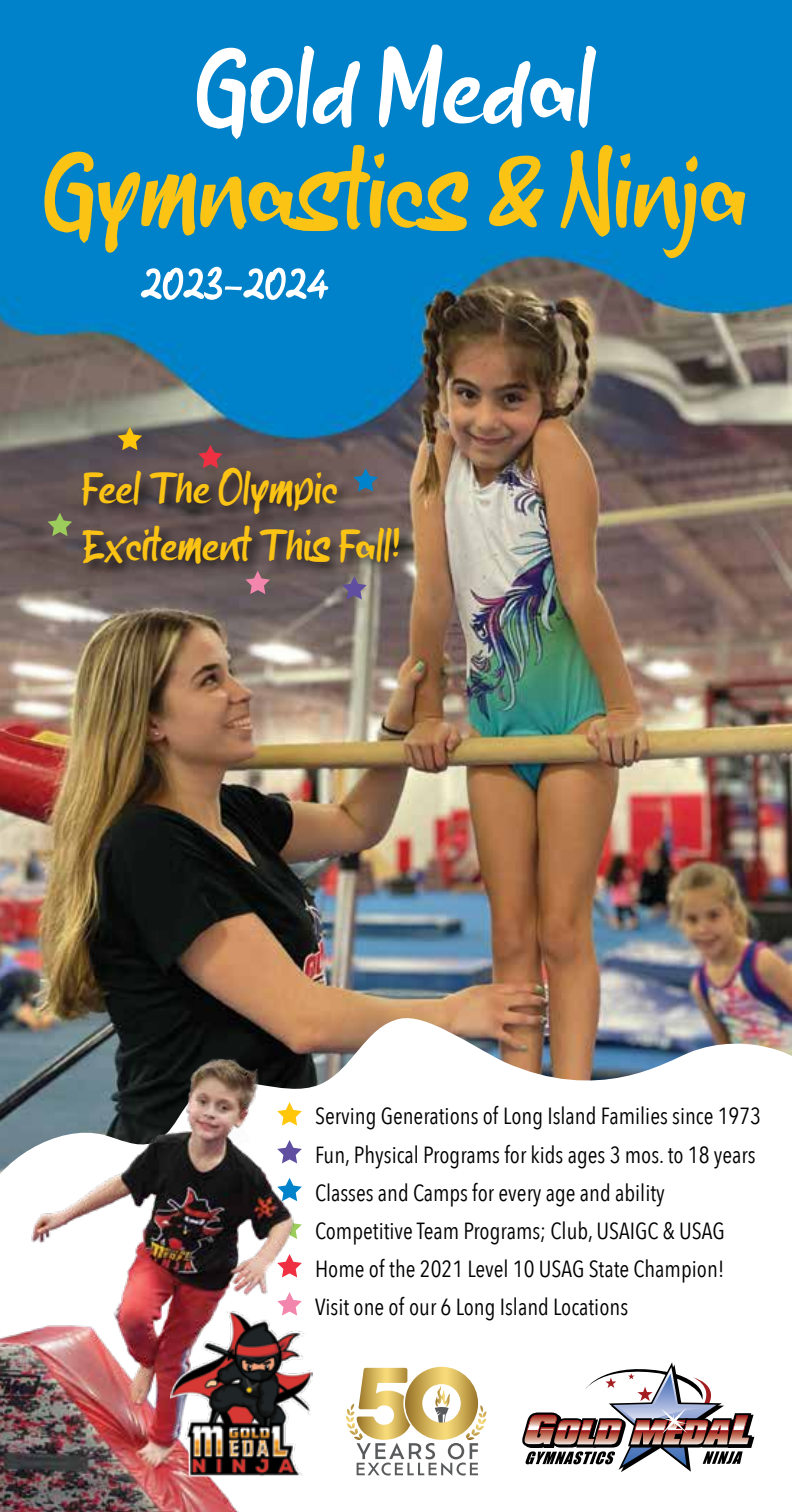
<style>
.page{position:relative;width:792px;height:1512px;background:#fff}
.page>*{position:absolute;margin:0;border:0;box-sizing:border-box;transform-origin:0 0}
.t1{font:114px "a Aksentuasi";color:#fbc314}
.t2{font:114px "a Aksentuasi";color:#fff}
.t3{font:52px "a Aksentuasi";color:#fff}
.t4{font:48px/57.6px "a Aksentuasi";color:#fbc314}
.t5{font:23.2px/38.2px "Avenir Next Condensed";color:#000}
</style>
<div class="page">
<img style="left:0;top:0;width:792px;height:1014px">
<svg style="left:0;top:1014px;width:792px;height:406px"></svg>
<svg style="left:518px;top:1359px;width:239px;height:113px"></svg>
<div style="left:78px;top:464px;width:339px;height:117px;background:#000;opacity:.75"></div>
<svg style="left:301px;top:1102px;width:1px;height:24px"></svg>
<svg style="left:301px;top:1140px;width:1px;height:23px"></svg>
<svg style="left:301px;top:1178px;width:1px;height:23px"></svg>
<svg style="left:301px;top:1216px;width:1px;height:23px"></svg>
<svg style="left:301px;top:1254px;width:1px;height:23px"></svg>
<svg style="left:301px;top:1292px;width:1px;height:18px"></svg>
<svg style="left:346px;top:1367px;width:140px;height:109px"></svg>
<svg style="left:118px;top:427px;width:24px;height:23px"></svg>
<svg style="left:342px;top:576px;width:25px;height:24px"></svg>
<svg style="left:353px;top:468px;width:25px;height:24px"></svg>
<svg style="left:48px;top:513px;width:24px;height:23px"></svg>
<svg style="left:198px;top:445px;width:25px;height:23px"></svg>
<svg style="left:245px;top:571px;width:25px;height:23px"></svg>
<img style="left:0;top:1056px;width:301px;height:456px">
<img style="left:170px;top:1310px;width:142px;height:167px">
<h1 class="t2" style="left:197px;top:35px;width:400px">Gold Medal</h1>
<h1 class="t1" style="left:44px;top:139px;width:705px">Gymnastics &amp; Ninja</h1>
<h2 class="t3" style="left:142px;top:259px;width:188px">2023-2024</h2>
<h3 class="t4" style="left:82px;top:462px;width:319px">Feel The Olympic<br>Excitement This Fall!</h3>
<p class="t5" style="left:315px;top:1096px;width:448px">Serving Generations of Long Island Families since 1973<br>Fun, Physical Programs for kids ages 3 mos. to 18 years Classes and Camps for every age and ability Competitive Team Programs; Club, USAIGC &amp; USAG Home of the 2021 Level 10 USAG State Champion!<br>Visit one of our 6 Long Island Locations</p>
</div>
